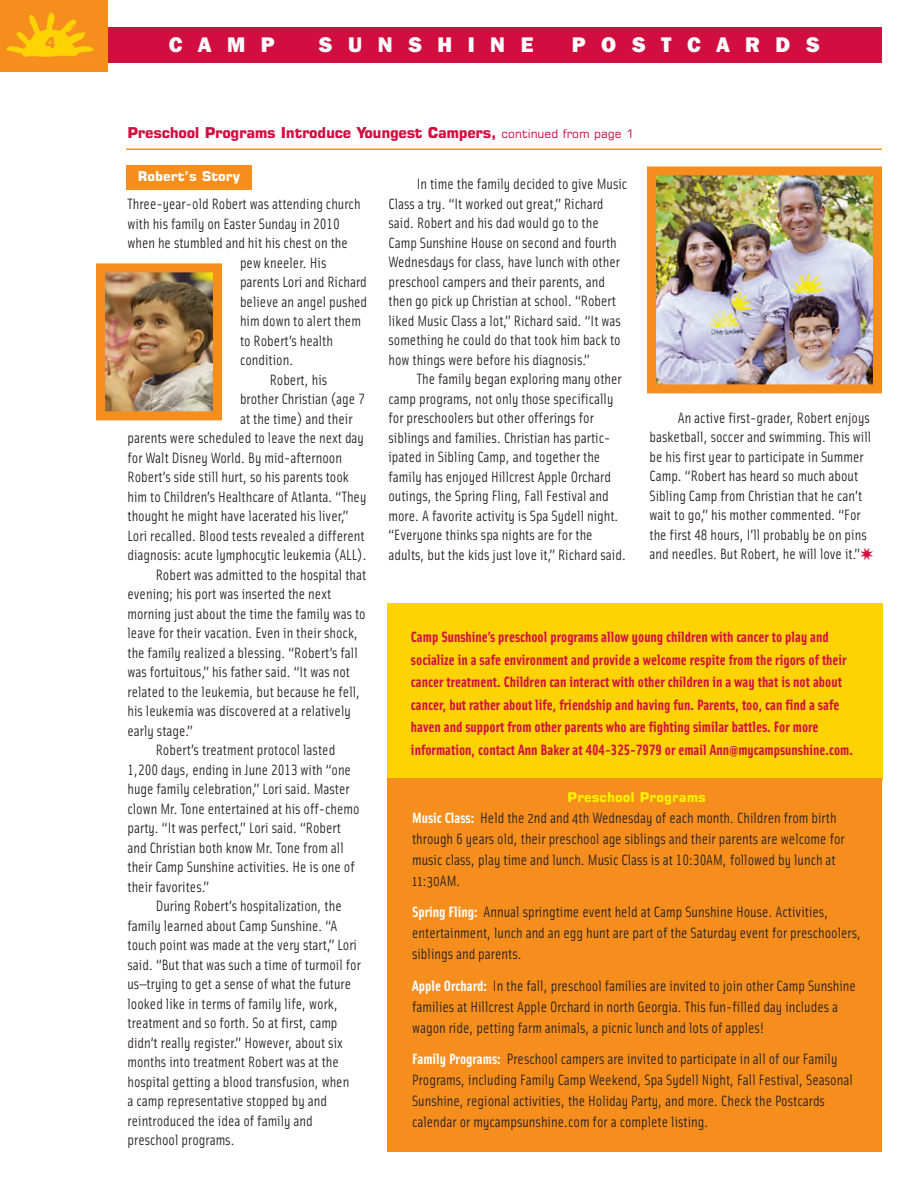
<style>
.page{position:relative;width:918px;height:1188px;background:#fff}
.page>*{position:absolute;margin:0;border:0;box-sizing:border-box;transform-origin:0 0}
.t1{font:800 21px "Franklin Gothic IT Cby BT";letter-spacing:.74em;color:#fff}
.t2{font:15px/19.5px "Solex Regular Lining";color:#231f20}
.t3{font:15px/21px "Solex";color:#231f20}
.t4{font:700 15px/22.5px "Solex";color:#d10e40}
.t5{font:700 15px "Square 721 BT";letter-spacing:-.02em;color:#d10e40}
.t6{font:700 15px "Square 721 BT";color:#f68e1e}
.t7{font:700 13.5px "Square 721 BT";color:#fff101}
.t8{font:700 13.5px "Square 721 BT";color:#fff}
.s1{font-weight:400;font-size:12px}
.s2{color:#d10e40}
.s3{font-family:"Solex Bold Lining";font-weight:400}
.s4{font-weight:700;color:#fff}
.s5{font-family:"Solex Regular Lining"}
</style>
<div class="page">
<div style="left:387px;top:603px;width:495px;height:178px;background:#fed304"></div>
<div style="left:126px;top:165px;width:125px;height:24px;background:#f68e1e"></div>
<div style="left:387px;top:778px;width:495px;height:374px;background:#f68e1e"></div>
<div style="left:36px;top:27px;width:846px;height:36px;background:#d10e40"></div>
<div style="left:0;top:0;width:108px;height:72px;background:#f68e1e"></div>
<img style="left:7px;top:13px;width:86px;height:44px">
<hr style="left:126px;top:148px;width:756px;height:2px;background:#f68e1e">
<img style="left:106px;top:273px;width:106px;height:137px">
<div style="left:96px;top:263px;width:126px;height:157px;border:9px solid #f68e1e"></div>
<img style="left:657px;top:176px;width:215px;height:207px">
<div style="left:647px;top:166px;width:235px;height:227px;border:9px solid #f68e1e"></div>
<p class="t6" style="left:45px;top:37px;width:12px">4</p>
<h1 class="t1" style="left:169px;top:37px;width:107px">CAMP</h1>
<h1 class="t1" style="left:319px;top:37px;width:217px">SUNSHINE</h1>
<h1 class="t1" style="left:572px;top:37px;width:249px">POSTCARDS</h1>
<p class="t5" style="left:127px;top:127px;width:508px">Preschool Programs Introduce Youngest Campers, <span class="s1">continued from page 1</span></p>
<p class="t8" style="left:138px;top:171px;width:104px">Robert’s Story</p>
<p class="t2" style="left:128px;top:194px;width:235px">Three-year-old Robert was attending church</p>
<p class="t2" style="left:128px;top:214px;width:214px">with his family on Easter Sunday in 2010</p>
<p class="t2" style="left:128px;top:233px;width:222px">when he stumbled and hit his chest on the</p>
<p class="t2" style="left:240px;top:253px;width:88px">pew kneeler. His</p>
<p class="t2" style="left:240px;top:272px;width:128px">parents Lori and Richard</p>
<p class="t2" style="left:240px;top:292px;width:129px">believe an angel pushed</p>
<p class="t2" style="left:240px;top:311px;width:123px">him down to alert them</p>
<p class="t2" style="left:240px;top:331px;width:95px">to Robert’s health</p>
<p class="t2" style="left:240px;top:350px;width:55px">condition.</p>
<p class="t2" style="left:270px;top:370px;width:59px">Robert, his</p>
<p class="t2" style="left:240px;top:389px;width:126px">brother Christian (age 7</p>
<p class="t2" style="left:240px;top:409px;width:114px">at the time) and their</p>
<p class="t2" style="left:128px;top:428px;width:238px">parents were scheduled to leave the next day</p>
<p class="t2" style="left:128px;top:448px;width:216px">for Walt Disney World. By mid-afternoon</p>
<p class="t2" style="left:128px;top:467px;width:223px">Robert’s side still hurt, so his parents took</p>
<p class="t2" style="left:128px;top:487px;width:240px">him to Children’s Healthcare of Atlanta. “They</p>
<p class="t2" style="left:128px;top:506px;width:223px">thought he might have lacerated his liver,”</p>
<p class="t2" style="left:128px;top:526px;width:239px">Lori recalled. Blood tests revealed a different</p>
<p class="t2" style="left:128px;top:545px;width:241px">diagnosis: acute lymphocytic leukemia (ALL).</p>
<p class="t2" style="left:156px;top:565px;width:212px">Robert was admitted to the hospital that</p>
<p class="t2" style="left:128px;top:584px;width:205px">evening; his port was inserted the next</p>
<p class="t2" style="left:128px;top:604px;width:240px">morning just about the time the family was to</p>
<p class="t2" style="left:128px;top:623px;width:232px">leave for their vacation. Even in their shock,</p>
<p class="t2" style="left:128px;top:643px;width:232px">the family realized a blessing. “Robert’s fall</p>
<p class="t2" style="left:128px;top:662px;width:224px">was fortuitous,” his father said. “It was not</p>
<p class="t2" style="left:128px;top:682px;width:234px">related to the leukemia, but because he fell,</p>
<p class="t2" style="left:128px;top:701px;width:225px">his leukemia was discovered at a relatively</p>
<p class="t2" style="left:128px;top:721px;width:67px">early stage.”</p>
<p class="t2" style="left:156px;top:740px;width:181px">Robert’s treatment protocol lasted</p>
<p class="t2" style="left:128px;top:760px;width:225px">1,200 days, ending in June 2013 with “one</p>
<p class="t2" style="left:128px;top:779px;width:224px">huge family celebration,” Lori said. Master</p>
<p class="t2" style="left:128px;top:799px;width:234px">clown Mr. Tone entertained at his off-chemo</p>
<p class="t2" style="left:128px;top:818px;width:215px">party. “It was perfect,” Lori said. “Robert</p>
<p class="t2" style="left:128px;top:838px;width:218px">and Christian both know Mr. Tone from all</p>
<p class="t2" style="left:128px;top:857px;width:229px">their Camp Sunshine activities. He is one of</p>
<p class="t2" style="left:128px;top:877px;width:83px">their favorites.”</p>
<p class="t2" style="left:156px;top:896px;width:187px">During Robert’s hospitalization, the</p>
<p class="t2" style="left:128px;top:916px;width:211px">family learned about Camp Sunshine. “A</p>
<p class="t2" style="left:128px;top:935px;width:231px">touch point was made at the very start,” Lori</p>
<p class="t2" style="left:128px;top:955px;width:235px">said. “But that was such a time of turmoil for</p>
<p class="t2" style="left:128px;top:974px;width:225px">us—trying to get a sense of what the future</p>
<p class="t2" style="left:128px;top:994px;width:212px">looked like in terms of family life, work,</p>
<p class="t2" style="left:128px;top:1013px;width:212px">treatment and so forth. So at first, camp</p>
<p class="t2" style="left:128px;top:1033px;width:217px">didn’t really register.” However, about six</p>
<p class="t2" style="left:128px;top:1052px;width:213px">months into treatment Robert was at the</p>
<p class="t2" style="left:128px;top:1072px;width:223px">hospital getting a blood transfusion, when</p>
<p class="t2" style="left:128px;top:1091px;width:201px">a camp representative stopped by and</p>
<p class="t2" style="left:128px;top:1111px;width:187px">reintroduced the idea of family and</p>
<p class="t2" style="left:128px;top:1130px;width:109px">preschool programs.</p>
<p class="t2" style="left:388px;top:174px;width:240px;text-indent:28px">In time the family decided to give Music Class a try. “It worked out great,” Richard said. Robert and his dad would go to the Camp Sunshine House on second and fourth Wednesdays for class, have lunch with other preschool campers and their parents, and then go pick up Christian at school. “Robert liked Music Class a lot,” Richard said. “It was something he could do that took him back to how things were before his diagnosis.”</p>
<p class="t2" style="left:388px;top:369px;width:239px;text-indent:28px">The family began exploring many other camp programs, not only those specifically for preschoolers but other offerings for siblings and families. Christian has partic&shy;ipated in Sibling Camp, and together the family has enjoyed Hillcrest Apple Orchard outings, the Spring Fling, Fall Festival and more. A favorite activity is Spa Sydell night. “Everyone thinks spa nights are for the adults, but the kids just love it,” Richard said.</p>
<p class="t2" style="left:649px;top:408px;width:225px;text-indent:28px">An active first-grader, Robert enjoys basketball, soccer and swimming. This will be his first year to participate in Summer Camp. “Robert has heard so much about Sibling Camp from Christian that he can’t wait to go,” his mother commented. “For the first 48 hours, I’ll probably be on pins and needles. But Robert, he will love it.”<span class="s2">✷</span></p>
<p class="t4" style="left:411px;top:626px;width:444px">Camp Sunshine’s preschool programs allow young children with cancer to play and socialize in a safe environment and provide a welcome respite from the rigors of their cancer treatment. Children can interact with other children in a way that is not about cancer, but rather about life, friendship and having fun. Parents, too, can find a safe haven and support from other parents who are fighting similar battles. For more information, contact Ann Baker at <span class="s3">404-325-7979</span> or email Ann@mycampsunshine.com.</p>
<p class="t7" style="left:568px;top:792px;width:140px">Preschool Programs</p>
<p class="t3" style="left:412px;top:807px;width:434px"><span class="s4">Music Class:</span> Held the 2nd and 4th Wednesday of each month. Children from birth through 6 years old, their preschool age siblings and their parents are welcome for music class, play time and lunch. Music Class is at <span class="s5">10:30AM</span>, followed by lunch at 11:30AM.</p>
<p class="t3" style="left:412px;top:902px;width:451px"><span class="s4">Spring Fling:</span> Annual springtime event held at Camp Sunshine House. Activities, entertainment, lunch and an egg hunt are part of the Saturday event for preschoolers, siblings and parents.</p>
<p class="t3" style="left:412px;top:975px;width:445px"><span class="s4">Apple Orchard:</span> In the fall, preschool families are invited to join other Camp Sunshine families at Hillcrest Apple Orchard in north Georgia. This fun-filled day includes a wagon ride, petting farm animals, a picnic lunch and lots of apples!</p>
<p class="t3" style="left:412px;top:1049px;width:442px"><span class="s4">Family Programs:</span> Preschool campers are invited to participate in all of our Family Programs, including Family Camp Weekend, Spa Sydell Night, Fall Festival, Seasonal Sunshine, regional activities, the Holiday Party, and more. Check the Postcards calendar or mycampsunshine.com for a complete listing.</p>
</div>
